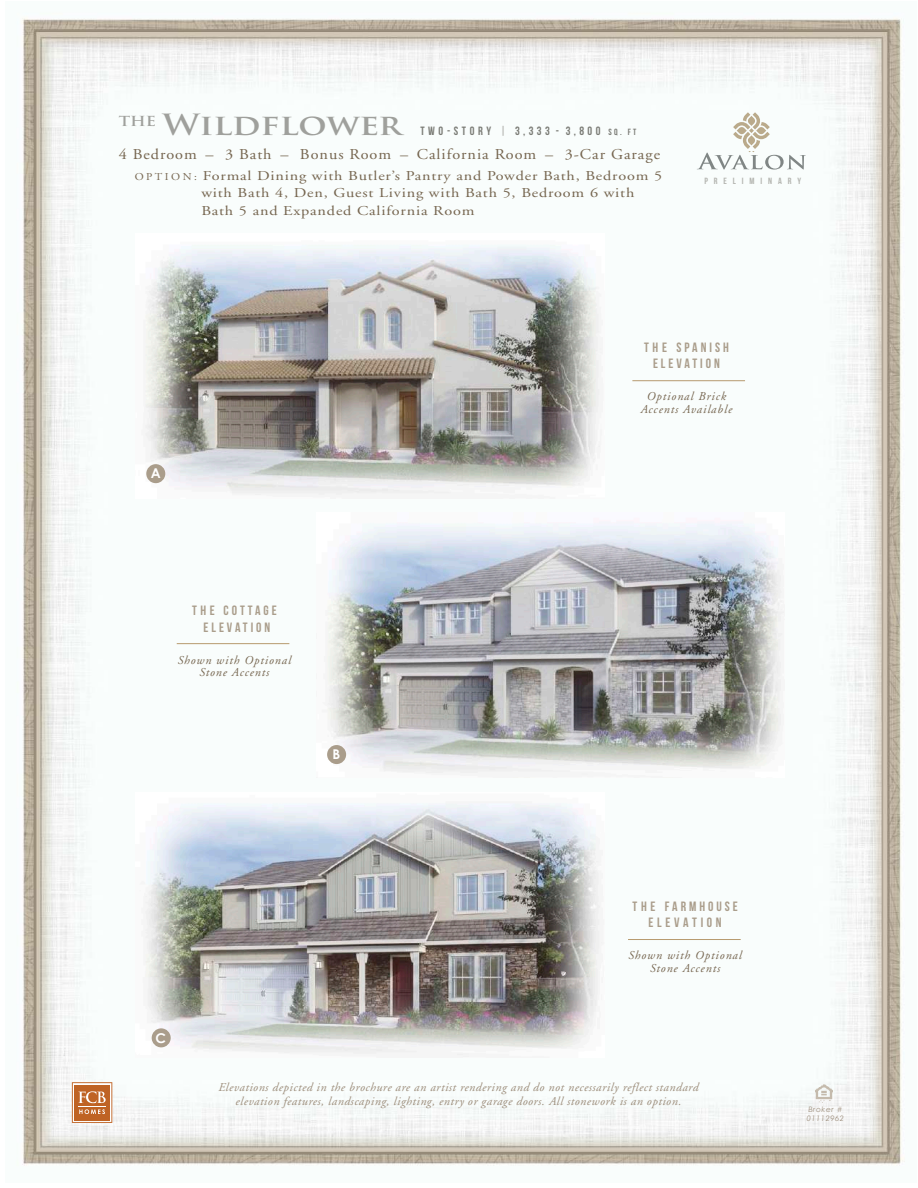
<style>
.page{position:relative;width:918px;height:1188px;background:#fff}
.page>*{position:absolute;margin:0;border:0;box-sizing:border-box;transform-origin:0 0}
.t1{font:15px "Adobe Garamond";letter-spacing:.06em;color:#766650;scale:1.08 1}
.t2{font:13.5px/17.4px "Adobe Garamond";letter-spacing:.05em;color:#766650;scale:1.2 1}
.t3{font:13.5px/16.5px "Bebas Neue";letter-spacing:.22em;color:#aa9d8b;text-align:center}
.t4{font:13.5px/16.5px "Bebas Neue";letter-spacing:.27em;color:#aa9d8b;text-align:center}
.t5{font:700 13.5px "Century Gothic";color:#fff}
.t6{font:italic 12px/13.5px "Adobe Garamond";letter-spacing:.04em;color:#9d8e7c;text-align:center}
.t7{font:italic 12px/12.8px "Adobe Garamond";letter-spacing:.08em;color:#766650;text-align:center}
.t8{font:12px "Bebas Neue";letter-spacing:.295em;color:#7b7c76}
.t9{font:9px "Bebas Neue";letter-spacing:.63em;color:#b4b5b0;scale:1.04 1}
.t10{font:italic 7.5px/9px "Century Gothic";letter-spacing:.08em;color:#9d8e7c}
.s1{font-family:"Trajan Pro";font-weight:700;font-size:28.5px;color:#9fa09c}
.s2{color:#b7b8b4}
.s3{font-size:9px}
.s4{font-size:10.5px}
</style>
<div class="page">
<img style="left:22px;top:18px;width:883px;height:1148px">
<img style="left:816px;top:1084px;width:17px;height:18px">
<svg style="left:72px;top:1082px;width:40px;height:41px;background:#ce8859"></svg>
<svg style="left:697px;top:112px;width:109px;height:58px"></svg>
<img style="left:135px;top:234px;width:470px;height:264px">
<hr style="left:177px;top:643px;width:112px;height:1px;background:#b79a6e">
<hr style="left:632px;top:380px;width:113px;height:1px;background:#b79a6e">
<img style="left:316px;top:512px;width:469px;height:266px">
<hr style="left:628px;top:939px;width:113px;height:1px;background:#b79a6e">
<img style="left:135px;top:793px;width:470px;height:264px">
<div style="left:146px;top:464px;width:19px;height:19px;background:#aa9d8b;border-radius:50%"></div>
<div style="left:327px;top:745px;width:19px;height:19px;background:#aa9d8b;border-radius:50%"></div>
<div style="left:152px;top:1028px;width:19px;height:19px;background:#aa9d8b;border-radius:50%"></div>
<p class="t8" style="left:119px;top:124px;width:519px"><sup>THE</sup> <span class="s1">Wildflower</span> TWO-STORY <span class="s2">|</span> 3,333 - 3,800 <span class="s3">SQ. FT</span></p>
<p class="t1" style="left:119px;top:146px;width:503px">4 Bedroom – 3 Bath – Bonus Room – California Room – 3-Car Garage</p>
<p class="t2" style="left:201px;top:167px;width:386px;text-indent:-67px"><span class="s4">O P T I O N :</span> Formal Dining with Butler’s Pantry and Powder Bath, Bedroom 5 with Bath 4, Den, Guest Living with Bath 5, Bedroom 6 with<br>Bath 5 and Expanded California Room</p>
<p class="t9" style="left:704px;top:176px;width:94px">PRELIMINARY</p>
<p class="t5" style="left:151px;top:464px;width:11px">A</p>
<p class="t3" style="left:192px;top:602px;width:86px">THE COTTAGE<br>ELEVATION</p>
<p class="t7" style="left:178px;top:654px;width:115px">Shown with Optional<br>Stone Accents</p>
<p class="t5" style="left:332px;top:746px;width:9px">B</p>
<p class="t3" style="left:644px;top:338px;width:86px">THE SPANISH<br>ELEVATION</p>
<p class="t7" style="left:641px;top:390px;width:93px">Optional Brick<br>Accents Available</p>
<p class="t5" style="left:156px;top:1029px;width:12px">C</p>
<p class="t4" style="left:633px;top:898px;width:107px">THE FARMHOUSE<br>ELEVATION</p>
<p class="t7" style="left:628px;top:950px;width:115px">Shown with Optional<br>Stone Accents</p>
<p class="t6" style="left:218px;top:1081px;width:482px">Elevations depicted in the brochure are an artist rendering and do not necessarily reflect standard elevation features, landscaping, lighting, entry or garage doors. All stonework is an option.</p>
<p class="t10" style="left:807px;top:1104px;width:39px">Broker #<br>01112962</p>
</div>
